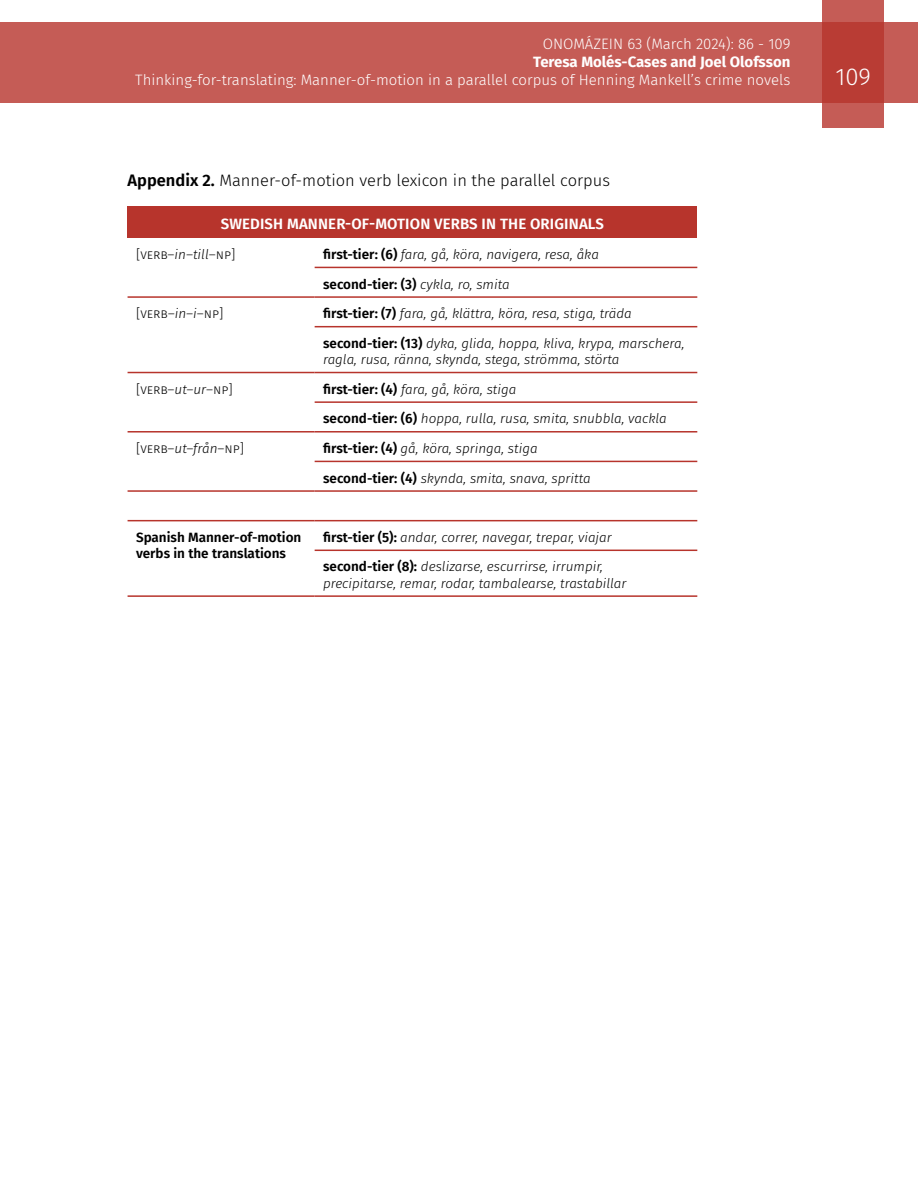
<style>
.page{position:relative;width:918px;height:1188px;background:#fff}
.page>*{position:absolute;margin:0;border:0;box-sizing:border-box;transform-origin:0 0}
.t1{font:300 24px "Fira Sans";color:#fff}
.t2{font:300 16.5px "Fira Sans";color:#000}
.t3{font:300 15px "Fira Sans";color:#fff}
.t4{font:600 15px "Fira Sans";letter-spacing:.01em;color:#fff}
.t5{font:700 15px "Fira Sans";color:#fff}
.t6{font:italic 300 13.5px/29.7px "Fira Sans";color:#000}
.t7{font:300 13.5px "Fira Sans";color:#000}
.t8{font:600 13.5px/16.2px "Fira Sans";color:#000}
.s1{font-weight:600}
.s2{font-style:italic}
.s3{font-weight:600;font-style:normal}
</style>
<div class="page">
<div style="left:0;top:23px;width:918px;height:80px;background:#c55c56"></div>
<svg style="left:822px;top:0;width:62px;height:128px;background:#bd4740"></svg>
<div style="left:128px;top:207px;width:569px;height:31px;background:#b7342c"></div>
<hr style="left:315px;top:267px;width:382px;height:1px;background:#b7342c">
<hr style="left:128px;top:296px;width:187px;height:2px;background:#b7342c">
<hr style="left:315px;top:296px;width:382px;height:2px;background:#b7342c">
<hr style="left:315px;top:326px;width:382px;height:1px;background:#b7342c">
<hr style="left:128px;top:372px;width:187px;height:1px;background:#b7342c">
<hr style="left:315px;top:372px;width:382px;height:1px;background:#b7342c">
<hr style="left:315px;top:401px;width:382px;height:2px;background:#b7342c">
<hr style="left:128px;top:431px;width:187px;height:2px;background:#b7342c">
<hr style="left:315px;top:431px;width:382px;height:2px;background:#b7342c">
<hr style="left:315px;top:461px;width:382px;height:1px;background:#b7342c">
<hr style="left:128px;top:490px;width:187px;height:2px;background:#b7342c">
<hr style="left:315px;top:490px;width:382px;height:2px;background:#b7342c">
<hr style="left:128px;top:520px;width:187px;height:1px;background:#b7342c">
<hr style="left:315px;top:520px;width:382px;height:1px;background:#b7342c">
<hr style="left:315px;top:550px;width:382px;height:1px;background:#b7342c">
<hr style="left:128px;top:595px;width:187px;height:2px;background:#b7342c">
<hr style="left:315px;top:595px;width:382px;height:2px;background:#b7342c">
<p class="t3" style="left:543px;top:34px;width:249px">ONOMÁZEIN 63 (March 2024): 86 - 109</p>
<p class="t5" style="left:533px;top:50px;width:259px">Teresa Molés-Cases and Joel Olofsson</p>
<p class="t3" style="left:135px;top:70px;width:657px">Thinking-for-translating: Manner-of-motion in a parallel corpus of Henning Mankell’s crime novels</p>
<h1 class="t1" style="left:836px;top:60px;width:37px">109</h1>
<p class="t2" style="left:128px;top:168px;width:484px"><span class="s1">Appendix 2.</span> Manner-of-motion verb lexicon in the parallel corpus</p>
<p class="t4" style="left:221px;top:212px;width:385px">SWEDISH MANNER-OF-MOTION VERBS IN THE ORIGINALS</p>
<p class="t7" style="left:136px;top:245px;width:101px">[verb–<span class="s2">in–till</span>–np]</p>
<p class="t6" style="left:323px;top:239px;width:277px"><span class="s3">first-tier: (6)</span> fara, gå, köra, navigera, resa, åka <span class="s3">second-tier: (3)</span> cykla, ro, smita</p>
<p class="t7" style="left:136px;top:304px;width:89px">[verb<span class="s2">–in–i</span>–np]</p>
<p class="t6" style="left:323px;top:299px;width:363px"><span class="s3">first-tier: (7)</span> fara, gå, klättra, köra, resa, stiga, träda <span class="s3">second-tier: (13)</span> dyka, glida, hoppa, kliva, krypa, marschera,</p>
<p class="t6" style="left:323px;top:344px;width:298px">ragla, rusa, ränna, skynda, stega, strömma, störta</p>
<p class="t7" style="left:136px;top:379px;width:98px">[verb–<span class="s2">ut–ur</span>–np]</p>
<p class="t6" style="left:323px;top:374px;width:345px"><span class="s3">first-tier: (4)</span> fara, gå, köra, stiga<br><span class="s3">second-tier: (6)</span> hoppa, rulla, rusa, smita, snubbla, vackla</p>
<p class="t7" style="left:136px;top:439px;width:110px">[verb–<span class="s2">ut–från</span>–np]</p>
<p class="t6" style="left:323px;top:433px;width:269px"><span class="s3">first-tier: (4)</span> gå, köra, springa, stiga <span class="s3">second-tier: (4)</span> skynda, smita, snava, spritta</p>
<p class="t8" style="left:136px;top:528px;width:167px">Spanish Manner-of-motion verbs in the translations</p>
<p class="t6" style="left:323px;top:522px;width:290px"><span class="s3">first-tier (5):</span> andar, correr, navegar, trepar, viajar <span class="s3">second-tier (8):</span> deslizarse, escurrirse, irrumpir,</p>
<p class="t6" style="left:323px;top:568px;width:305px">precipitarse, remar, rodar, tambalearse, trastabillar</p>
</div>
